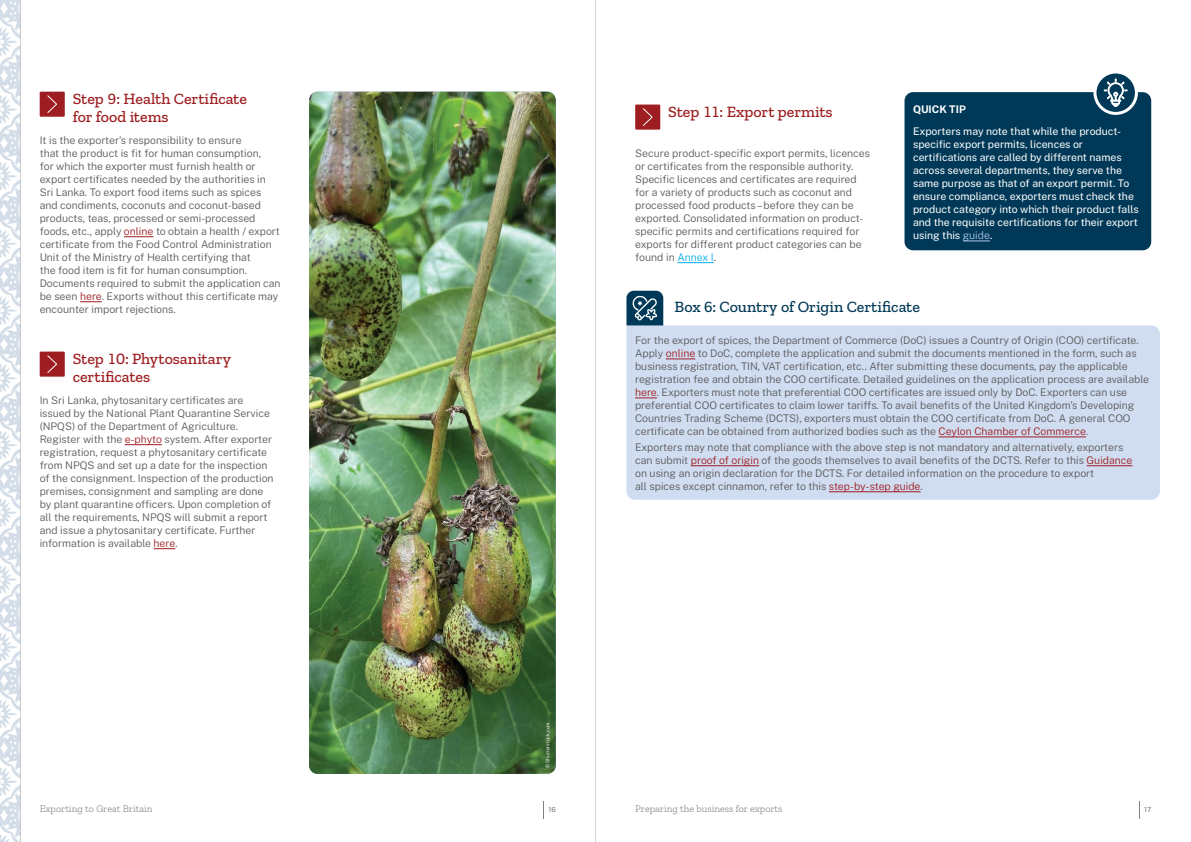
<style>
.page{position:relative;width:1191px;height:842px;background:#fff}
.page>*{position:absolute;margin:0;border:0;box-sizing:border-box;transform-origin:0 0}
.t1{font:500 16px/18px "Zilla Slab";color:#9e1d20}
.t2{font:500 16px "Zilla Slab";color:#003957}
.t3{font:300 10.5px/13px "Public Sans";color:#58595b}
.t4{font:10.5px/13px "Public Sans";color:#fff}
.t5{font:700 10.5px "Public Sans";color:#fff}
.t6{font:300 10px "Zilla Slab";color:#808285}
.t7{font:500 7px "Public Sans";color:#808285}
.t8{font:300 5px "Public Sans";letter-spacing:-.005em;color:#fff}
.s1{color:#9e1d20}
.s2{color:#00aeef}
.s3{font-weight:300;color:#aec4e6}
</style>
<div class="page">
<img style="left:0;top:0;width:550px;height:842px">
<svg style="left:124px;top:236px;width:29px;height:1px"></svg>
<svg style="left:80px;top:301px;width:22px;height:1px"></svg>
<hr style="left:125px;top:444px;width:37px;height:1px;background:#9e1d20">
<svg style="left:154px;top:548px;width:21px;height:1px"></svg>
<div style="left:41px;top:93px;width:23px;height:23px;background:#9e1d20"></div>
<svg style="left:47px;top:95px;width:10px;height:18px"></svg>
<div style="left:40px;top:92px;width:25px;height:25px;border:2px solid #9e1d20"></div>
<div style="left:41px;top:353px;width:23px;height:23px;background:#9e1d20"></div>
<svg style="left:47px;top:355px;width:10px;height:18px"></svg>
<div style="left:40px;top:352px;width:25px;height:25px;border:2px solid #9e1d20"></div>
<div style="left:626px;top:325px;width:533px;height:175px;background:#d0dcf0"></div>
<svg style="left:666px;top:358px;width:29px;height:1px"></svg>
<svg style="left:635px;top:397px;width:22px;height:1px"></svg>
<hr style="left:938px;top:436px;width:148px;height:1px;background:#9e1d20">
<hr style="left:691px;top:465px;width:68px;height:1px;background:#9e1d20">
<hr style="left:1086px;top:465px;width:46px;height:1px;background:#9e1d20">
<hr style="left:829px;top:491px;width:91px;height:1px;background:#9e1d20">
<svg style="left:626px;top:291px;width:37px;height:34px"></svg>
<div style="left:904px;top:92px;width:247px;height:158px;background:#003957;border-radius:9px"></div>
<svg style="left:962px;top:241px;width:28px;height:1px"></svg>
<svg style="left:1095px;top:72px;width:41px;height:41px"></svg>
<svg style="left:1104px;top:79px;width:23px;height:28px"></svg>
<div style="left:1093px;top:70px;width:45px;height:45px;border:3px solid #fff;border-radius:50%"></div>
<hr style="left:677px;top:262px;width:37px;height:1px;background:#00aeef">
<div style="left:636px;top:106px;width:23px;height:23px;background:#9e1d20"></div>
<svg style="left:643px;top:108px;width:10px;height:18px"></svg>
<div style="left:635px;top:105px;width:25px;height:25px;border:2px solid #9e1d20"></div>
<img style="left:309px;top:92px;width:247px;height:682px">
<svg style="left:543px;top:801px;width:1px;height:17px"></svg>
<svg style="left:1139px;top:801px;width:1px;height:17px"></svg>
<hr style="left:595px;top:0;width:1px;height:842px;background:#d1d3d4">
<h1 class="t1" style="left:73px;top:89px;width:176px">Step 9: Health Certificate for food items</h1>
<p class="t3" style="left:40px;top:133px;width:242px">It is the exporter’s responsibility to ensure<br>that the product is fit for human consumption,<br>for which the exporter must furnish health or export certificates needed by the authorities in Sri Lanka. To export food items such as spices and condiments, coconuts and coconut-based products, teas, processed or semi-processed foods, etc., apply <span class="s1">online</span> to obtain a health / export certificate from the Food Control Administration Unit of the Ministry of Health certifying that<br>the food item is fit for human consumption.<br>Documents required to submit the application can be seen <span class="s1">here</span>. Exports without this certificate may encounter import rejections.</p>
<h1 class="t1" style="left:73px;top:349px;width:160px">Step 10: Phytosanitary certificates</h1>
<p class="t3" style="left:40px;top:393px;width:235px">In Sri Lanka, phytosanitary certificates are issued by the National Plant Quarantine Service (NPQS) of the Department of Agriculture.<br>Register with the <span class="s1">e-phyto</span> system. After exporter registration, request a phytosanitary certificate from NPQS and set up a date for the inspection of the consignment. Inspection of the production premises, consignment and sampling are done by plant quarantine officers. Upon completion of all the requirements, NPQS will submit a report and issue a phytosanitary certificate. Further information is available <span class="s1">here</span>.</p>
<h1 class="t1" style="left:668px;top:102px;width:166px">Step 11: Export permits</h1>
<p class="t3" style="left:635px;top:146px;width:236px">Secure product-specific export permits, licences or certificates from the responsible authority.<br>Specific licences and certificates are required for a variety of products such as coconut and processed food products – before they can be exported. Consolidated information on product&shy;specific permits and certifications required for exports for different product categories can be found in <span class="s2">Annex I</span>.</p>
<p class="t5" style="left:913px;top:102px;width:54px">QUICK TIP</p>
<p class="t4" style="left:913px;top:124px;width:227px">Exporters may note that while the product&shy;specific export permits, licences or certifications are called by different names across several departments, they serve the same purpose as that of an export permit. To ensure compliance, exporters must check the product category into which their product falls and the requisite certifications for their export using this <span class="s3">guide</span>.</p>
<h1 class="t2" style="left:674px;top:298px;width:247px">Box 6: Country of Origin Certificate</h1>
<p class="t3" style="left:635px;top:333px;width:515px">For the export of spices, the Department of Commerce (DoC) issues a Country of Origin (COO) certificate.<br>Apply <span class="s1">online</span> to DoC, complete the application and submit the documents mentioned in the form, such as business registration, TIN, VAT certification, etc.. After submitting these documents, pay the applicable registration fee and obtain the COO certificate. Detailed guidelines on the application process are available <span class="s1">here</span>. Exporters must note that preferential COO certificates are issued only by DoC. Exporters can use preferential COO certificates to claim lower tariffs. To avail benefits of the United Kingdom’s Developing Countries Trading Scheme (DCTS), exporters must obtain the COO certificate from DoC. A general COO certificate can be obtained from authorized bodies such as the <span class="s1">Ceylon Chamber of Commerce</span>.</p>
<p class="t3" style="left:635px;top:440px;width:499px">Exporters may note that compliance with the above step is not mandatory and alternatively, exporters can submit <span class="s1">proof of origin</span> of the goods themselves to avail benefits of the DCTS. Refer to this <span class="s1">Guidance </span>on using an origin declaration for the DCTS. For detailed information on the procedure to export<br>all spices except cinnamon, refer to this <span class="s1">step-by-step guide</span>.</p>
<p class="t8" style="left:544px;top:768px;width:47px;rotate:-90deg">© Shutterstock.com</p>
<p class="t6" style="left:40px;top:803px;width:114px">Exporting to Great Britain</p>
<p class="t7" style="left:548px;top:805px;width:9px">16</p>
<p class="t6" style="left:635px;top:803px;width:149px">Preparing the business for exports</p>
<p class="t7" style="left:1144px;top:805px;width:9px">17</p>
</div>
